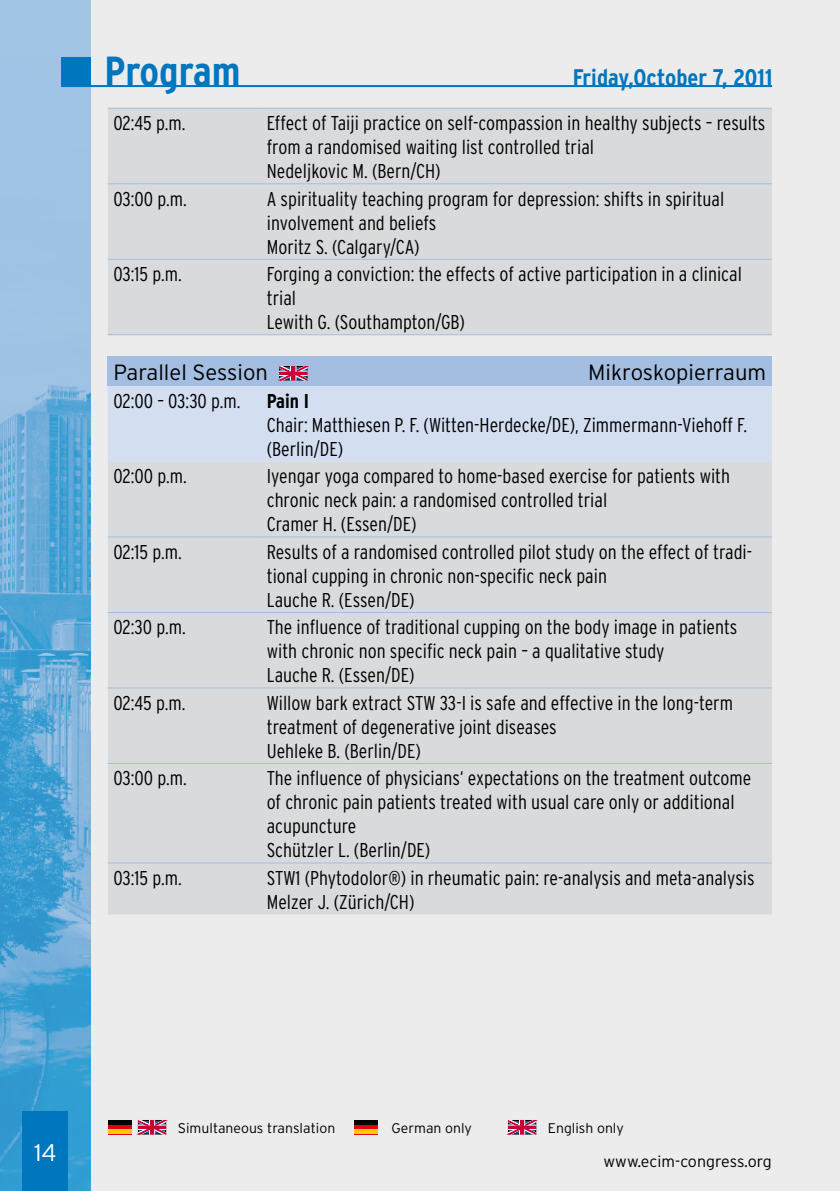
<style>
.page{position:relative;width:840px;height:1191px;background:#fff}
.page>*{position:absolute;margin:0;border:0;box-sizing:border-box;transform-origin:0 0}
.t1{font:700 condensed 42px "Interstate";color:#0076be}
.t2{font:700 condensed 24px "Interstate";color:#0076be}
.t3{font:300 24px "Interstate";color:#fff}
.t4{font:300 22px "Interstate";color:#000}
.t5{font:300 condensed 20px/24px "Interstate";color:#000}
.t6{font:700 condensed 20px "Interstate";color:#000}
.t7{font:300 16px "Interstate";color:#000}
.t8{font:300 14px "Interstate";color:#000}
</style>
<div class="page">
<div style="left:0;top:0;width:839px;height:1191px;background:#ececed"></div>
<div style="left:0;top:0;width:91px;height:1191px;background:#a2c4e5"></div>
<img style="left:0;top:87px;width:91px;height:1104px">
<div style="left:23px;top:1111px;width:45px;height:80px;background:#0076be"></div>
<hr style="left:839px;top:0;width:1px;height:1191px;background:#ececed">
<div style="left:61px;top:57px;width:30px;height:29px;background:#0076be"></div>
<hr style="left:61px;top:85px;width:710px;height:2px;background:#0076be">
<svg style="left:108px;top:1124px;width:23px;height:5px"></svg>
<hr style="left:108px;top:1120px;width:23px;height:4px;background:#000">
<div style="left:108px;top:1129px;width:23px;height:5px;background:#ffcb00"></div>
<svg style="left:138px;top:1120px;width:28px;height:14px"></svg>
<div style="left:138px;top:1126px;width:28px;height:2px;border:1px solid #c90038"></div>
<svg style="left:535px;top:1120px;width:1px;height:14px"></svg>
<svg style="left:508px;top:1120px;width:27px;height:14px"></svg>
<div style="left:508px;top:1126px;width:27px;height:2px;border:1px solid #c90038"></div>
<svg style="left:354px;top:1124px;width:24px;height:5px"></svg>
<hr style="left:354px;top:1120px;width:24px;height:4px;background:#000">
<div style="left:354px;top:1129px;width:24px;height:5px;background:#ffcb00"></div>
<div style="left:108px;top:109px;width:663px;height:225px;background:#d9dadb"></div>
<hr style="left:108px;top:108px;width:153px;height:1px;background:#a3bee1">
<hr style="left:261px;top:108px;width:510px;height:1px;background:#a3bee1">
<hr style="left:108px;top:183px;width:153px;height:1px;background:#a3bee1">
<hr style="left:261px;top:183px;width:510px;height:1px;background:#a3bee1">
<hr style="left:108px;top:259px;width:153px;height:1px;background:#a3bee1">
<hr style="left:261px;top:259px;width:510px;height:1px;background:#a3bee1">
<hr style="left:108px;top:334px;width:153px;height:1px;background:#a3bee1">
<hr style="left:261px;top:334px;width:510px;height:1px;background:#a3bee1">
<div style="left:108px;top:357px;width:663px;height:29px;background:#a3bee1"></div>
<div style="left:108px;top:386px;width:663px;height:75px;background:#d3def0"></div>
<div style="left:108px;top:461px;width:663px;height:401px;background:#d9dadb"></div>
<div style="left:108px;top:863px;width:663px;height:51px;background:#d9dadb"></div>
<hr style="left:108px;top:536px;width:153px;height:1px;background:#a3bee1">
<hr style="left:261px;top:536px;width:510px;height:1px;background:#a3bee1">
<hr style="left:108px;top:612px;width:153px;height:1px;background:#a3bee1">
<hr style="left:261px;top:612px;width:510px;height:1px;background:#a3bee1">
<hr style="left:108px;top:687px;width:153px;height:1px;background:#a3bee1">
<hr style="left:261px;top:687px;width:510px;height:1px;background:#a3bee1">
<hr style="left:108px;top:763px;width:153px;height:1px;background:#a3bee1">
<hr style="left:261px;top:763px;width:510px;height:1px;background:#a3bee1">
<hr style="left:108px;top:862px;width:153px;height:1px;background:#a3bee1">
<hr style="left:261px;top:862px;width:510px;height:1px;background:#a3bee1">
<svg style="left:279px;top:366px;width:28px;height:14px"></svg>
<div style="left:279px;top:372px;width:28px;height:2px;border:1px solid #c90038"></div>
<h1 class="t1" style="left:104px;top:48px;width:137px">Program</h1>
<p class="t2" style="left:572px;top:65px;width:201px">Friday,October 7, 2011</p>
<p class="t5" style="left:113px;top:111px;width:73px">02:45 p.m.</p>
<p class="t5" style="left:266px;top:111px;width:500px">Effect of Taiji practice on self-compassion in healthy subjects – results from a randomised waiting list controlled trial<br>Nedeljkovic M. (Bern/CH)</p>
<p class="t5" style="left:113px;top:186px;width:75px">03:00 p.m.</p>
<p class="t5" style="left:266px;top:186px;width:458px">A spirituality teaching program for depression: shifts in spiritual involvement and beliefs<br>Moritz S. (Calgary/CA)</p>
<p class="t5" style="left:113px;top:262px;width:70px">03:15 p.m.</p>
<p class="t5" style="left:266px;top:262px;width:476px">Forging a conviction: the effects of active participation in a clinical trial<br>Lewith G. (Southampton/GB)</p>
<p class="t4" style="left:113px;top:360px;width:156px">Parallel Session</p>
<p class="t4" style="left:588px;top:360px;width:179px">Mikroskopierraum</p>
<p class="t5" style="left:113px;top:388px;width:128px">02:00 – 03:30 p.m.</p>
<p class="t6" style="left:266px;top:389px;width:44px">Pain I</p>
<p class="t5" style="left:266px;top:412px;width:481px">Chair: Matthiesen P. F. (Witten-Herdecke/DE), Zimmermann-Viehoff F. (Berlin/DE)</p>
<p class="t5" style="left:113px;top:464px;width:75px">02:00 p.m.</p>
<p class="t5" style="left:266px;top:464px;width:464px">Iyengar yoga compared to home-based exercise for patients with chronic neck pain: a randomised controlled trial<br>Cramer H. (Essen/DE)</p>
<p class="t5" style="left:113px;top:539px;width:70px">02:15 p.m.</p>
<p class="t5" style="left:266px;top:539px;width:486px">Results of a randomised controlled pilot study on the effect of tradi&shy;tional cupping in chronic non-specific neck pain<br>Lauche R. (Essen/DE)</p>
<p class="t5" style="left:113px;top:615px;width:74px">02:30 p.m.</p>
<p class="t5" style="left:266px;top:615px;width:472px">The influence of traditional cupping on the body image in patients with chronic non specific neck pain – a qualitative study<br>Lauche R. (Essen/DE)</p>
<p class="t5" style="left:113px;top:690px;width:73px">02:45 p.m.</p>
<p class="t5" style="left:266px;top:690px;width:467px">Willow bark extract STW 33-I is safe and effective in the long-term treatment of degenerative joint diseases<br>Uehleke B. (Berlin/DE)</p>
<p class="t5" style="left:113px;top:766px;width:75px">03:00 p.m.</p>
<p class="t5" style="left:266px;top:766px;width:486px">The influence of physicians‘ expectations on the treatment outcome of chronic pain patients treated with usual care only or additional acupuncture<br>Schützler L. (Berlin/DE)</p>
<p class="t5" style="left:113px;top:865px;width:70px">03:15 p.m.</p>
<p class="t5" style="left:266px;top:865px;width:489px">STW1 (Phytodolor®) in rheumatic pain: re-analysis and meta-analysis<br>Melzer J. (Zürich/CH)</p>
<p class="t3" style="left:34px;top:1139px;width:24px">14</p>
<p class="t8" style="left:178px;top:1120px;width:159px">Simultaneous translation</p>
<p class="t8" style="left:391px;top:1120px;width:82px">German only</p>
<p class="t8" style="left:547px;top:1120px;width:77px">English only</p>
<p class="t7" style="left:603px;top:1152px;width:170px">www.ecim-congress.org</p>
</div>
